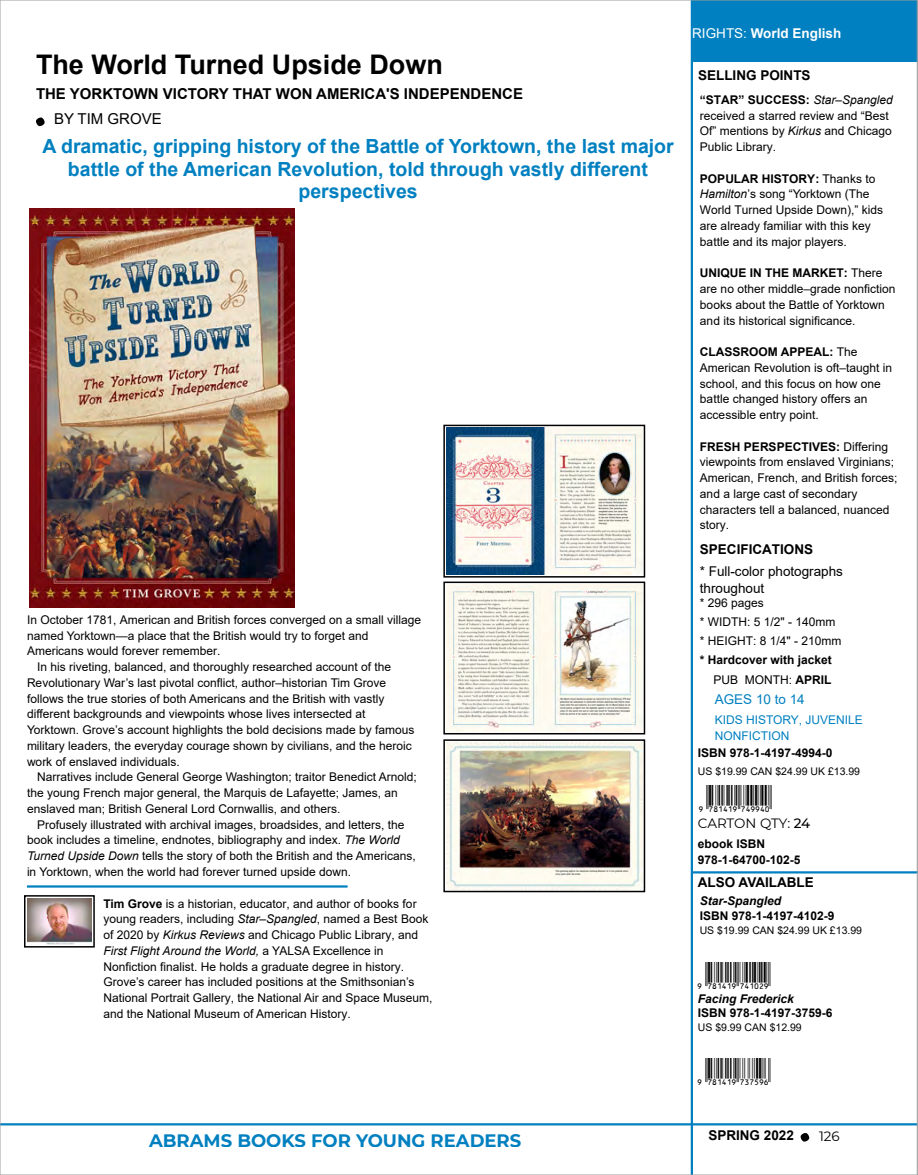
<style>
.page{position:relative;width:918px;height:1175px;background:#fff}
.page>*{position:absolute;margin:0;border:0;box-sizing:border-box;transform-origin:0 0}
.t1{font:27px "UPC Half";color:#000}
.t2{font:700 27px "Arial";color:#000}
.t3{font:700 19.5px/22.5px "Arial";color:#0080c0;text-align:center}
.t4{font:700 18px "Montserrat";color:#0080c0}
.t5{font:700 15px/24.6px "Arial";color:#000}
.t6{font:13.5px/22.6px "Arial";color:#000}
.t7{font:700 13.5px "Arial";color:#000}
.t8{font:700 13.5px "Arial";color:#fff}
.t9{font:13.5px "Montserrat";letter-spacing:-.005em;color:#000}
.t10{font:13.5px "Arial";color:#0080c0}
.t11{font:12px/15.8px "Arial";color:#000}
.t12{font:700 12px/14.7px "Arial";color:#000}
.t13{font:12px/15.8px "Arial";color:#0080c0}
.t14{font:10.5px "Arial";color:#000}
.s1{font-weight:400}
.s2{font-style:italic}
.s3{font-weight:700}
.s4{font-weight:500}
</style>
<div class="page">
<div style="left:801px;top:1133px;width:7px;height:7px;background:#000;border-radius:3px"></div>
<div style="left:801px;top:1132px;width:8px;height:9px;border:2px solid #000;border-radius:3px"></div>
<hr style="left:0;top:1123px;width:918px;height:2px;background:#0080c0">
<hr style="left:691px;top:0;width:2px;height:1174px;background:#0080c0">
<div style="left:443px;top:424px;width:202px;height:153px;border:2px solid #000"></div>
<img style="left:446px;top:428px;width:196px;height:146px">
<div style="left:443px;top:581px;width:202px;height:153px;border:2px solid #000"></div>
<img style="left:446px;top:584px;width:196px;height:147px">
<div style="left:443px;top:739px;width:202px;height:153px;border:2px solid #000"></div>
<img style="left:446px;top:742px;width:196px;height:147px">
<hr style="left:27px;top:885px;width:321px;height:2px;background:#0080c0">
<div style="left:24px;top:895px;width:71px;height:52px;border:2px solid #000"></div>
<img style="left:27px;top:898px;width:65px;height:46px">
<hr style="left:692px;top:871px;width:226px;height:2px;background:#0080c0">
<div style="left:692px;top:0;width:226px;height:62px;background:#0080c0"></div>
<div style="left:37px;top:118px;width:7px;height:7px;background:#000;border-radius:3px"></div>
<div style="left:36px;top:117px;width:9px;height:9px;border:2px solid #000;border-radius:3px"></div>
<img style="left:29px;top:208px;width:266px;height:399px">
<hr style="left:0;top:0;width:1px;height:1174px;background:#9d9e9e">
<hr style="left:917px;top:0;width:1px;height:1174px;background:#9d9e9e">
<hr style="left:0;top:0;width:918px;height:1px;background:#9d9e9e">
<hr style="left:0;top:1174px;width:918px;height:1px;background:#9d9e9e">
<p class="t2" style="left:36px;top:45px;width:408px">The World Turned Upside Down</p>
<p class="t5" style="left:54px;top:82px;width:471px;text-indent:-18px">THE YORKTOWN VICTORY THAT WON AMERICA'S INDEPENDENCE<br><span class="s1">BY TIM GROVE</span></p>
<p class="t3" style="left:42px;top:135px;width:633px">A dramatic, gripping history of the Battle of Yorktown, the last major battle of the American Revolution, told through vastly different perspectives</p>
<p class="t11" style="left:27px;top:611px;width:396px">In October 1781, American and British forces converged on a small village</p>
<p class="t11" style="left:27px;top:627px;width:343px">named Yorktown—a place that the British would try to forget and</p>
<p class="t11" style="left:27px;top:643px;width:195px">Americans would forever remember.</p>
<p class="t11" style="left:37px;top:659px;width:356px">In his riveting, balanced, and thoroughly researched account of the</p>
<p class="t11" style="left:27px;top:674px;width:361px">Revolutionary War’s last pivotal conflict, author–historian Tim Grove</p>
<p class="t11" style="left:27px;top:690px;width:359px">follows the true stories of both Americans and the British with vastly</p>
<p class="t11" style="left:27px;top:706px;width:340px">different backgrounds and viewpoints whose lives intersected at</p>
<p class="t11" style="left:27px;top:722px;width:389px">Yorktown. Grove’s account highlights the bold decisions made by famous</p>
<p class="t11" style="left:27px;top:737px;width:386px">military leaders, the everyday courage shown by civilians, and the heroic</p>
<p class="t11" style="left:27px;top:753px;width:154px">work of enslaved individuals.</p>
<p class="t11" style="left:37px;top:769px;width:381px">Narratives include General George Washington; traitor Benedict Arnold;</p>
<p class="t11" style="left:27px;top:785px;width:372px">the young French major general, the Marquis de Lafayette; James, an</p>
<p class="t11" style="left:27px;top:800px;width:315px">enslaved man; British General Lord Cornwallis, and others.</p>
<p class="t11" style="left:37px;top:816px;width:369px">Profusely illustrated with archival images, broadsides, and letters, the</p>
<p class="t11" style="left:27px;top:832px;width:374px">book includes a timeline, endnotes, bibliography and index. <span class="s2">The World</span></p>
<p class="t11" style="left:27px;top:848px;width:390px"><span class="s2">Turned Upside Down</span> tells the story of both the British and the Americans,</p>
<p class="t11" style="left:27px;top:863px;width:326px">in Yorktown, when the world had forever turned upside down.</p>
<p class="t11" style="left:104px;top:895px;width:330px"><span class="s3">Tim Grove</span> is a historian, educator, and author of books for young readers, including <span class="s2">Star–Spangled</span>, named a Best Book of 2020 by <span class="s2">Kirkus Reviews</span> and Chicago Public Library, and <span class="s2">First Flight Around the World,</span> a YALSA Excellence in Nonfiction finalist. He holds a graduate degree in history.<br>Grove’s career has included positions at the Smithsonian’s National Portrait Gallery, the National Air and Space Museum, and the National Museum of American History.</p>
<p class="t8" style="left:692px;top:23px;width:151px"><span class="s1">RIGHTS:</span> World English</p>
<p class="t7" style="left:698px;top:65px;width:114px">SELLING POINTS</p>
<p class="t11" style="left:700px;top:92px;width:194px"><span class="s3">“STAR” SUCCESS:</span> <span class="s2">Star–Spangled </span>received a starred review and “Best<br>Of” mentions by <span class="s2">Kirkus</span> and Chicago<br>Public Library.</p>
<p class="t11" style="left:700px;top:170px;width:185px"><span class="s3">POPULAR HISTORY:</span> Thanks to<br><span class="s2">Hamilton</span>’s song “Yorktown (The<br>World Turned Upside Down),” kids are already familiar with this key battle and its major players.</p>
<p class="t11" style="left:700px;top:265px;width:197px"><span class="s3">UNIQUE IN THE MARKET:</span> There are no other middle–grade nonfiction books about the Battle of Yorktown and its historical significance.</p>
<p class="t11" style="left:700px;top:344px;width:194px"><span class="s3">CLASSROOM APPEAL:</span> The<br>American Revolution is oft–taught in school, and this focus on how one battle changed history offers an accessible entry point.</p>
<p class="t11" style="left:700px;top:438px;width:199px"><span class="s3">FRESH PERSPECTIVES:</span> Differing viewpoints from enslaved Virginians;<br>American, French, and British forces; and a large cast of secondary characters tell a balanced, nuanced story.</p>
<p class="t6" style="left:700px;top:537px;width:145px"><span class="s3">SPECIFICATIONS<br></span>* Full-color photographs</p>
<p class="t6" style="left:700px;top:577px;width:66px">throughout</p>
<p class="t11" style="left:700px;top:594px;width:143px;line-height:18.8px">* 296 pages<br>* WIDTH: 5 1/2" - 140mm * HEIGHT: 8 1/4" - 210mm <span class="s3">* Hardcover with jacket</span></p>
<p class="t11" style="left:714px;top:671px;width:119px">PUB MONTH: <span class="s3">APRIL</span></p>
<p class="t10" style="left:715px;top:689px;width:92px">AGES 10 to 14</p>
<p class="t13" style="left:715px;top:712px;width:150px">KIDS HISTORY, JUVENILE<br>NONFICTION</p>
<p class="t12" style="left:698px;top:746px;width:136px">ISBN 978-1-4197-4994-0</p>
<p class="t14" style="left:698px;top:764px;width:164px">US $19.99 CAN $24.99 UK £13.99</p>
<p class="t1" style="left:699px;top:786px;width:79px">ËxHSLELJy749940z</p>
<p class="t9" style="left:698px;top:814px;width:114px">CARTON QTY: <span class="s4">24</span></p>
<p class="t12" style="left:698px;top:836px;width:104px;line-height:15.8px">ebook ISBN<br>978-1-64700-102-5</p>
<p class="t7" style="left:698px;top:872px;width:118px">ALSO AVAILABLE</p>
<p class="t12" style="left:700px;top:894px;width:136px"><span class="s2">Star-Spangled<br></span>ISBN 978-1-4197-4102-9</p>
<p class="t14" style="left:700px;top:922px;width:164px">US $19.99 CAN $24.99 UK £13.99</p>
<p class="t1" style="left:698px;top:963px;width:79px">ËxHSLELJy741029z</p>
<p class="t12" style="left:698px;top:991px;width:136px"><span class="s2">Facing Frederick<br></span>ISBN 978-1-4197-3759-6</p>
<p class="t14" style="left:698px;top:1019px;width:105px">US $9.99 CAN $12.99</p>
<p class="t1" style="left:698px;top:1060px;width:79px">ËxHSLELJy737596z</p>
<p class="t4" style="left:149px;top:1127px;width:374px">ABRAMS BOOKS FOR YOUNG READERS</p>
<p class="t7" style="left:708px;top:1125px;width:87px">SPRING 2022</p>
<p class="t9" style="left:819px;top:1126px;width:22px">126</p>
</div>
